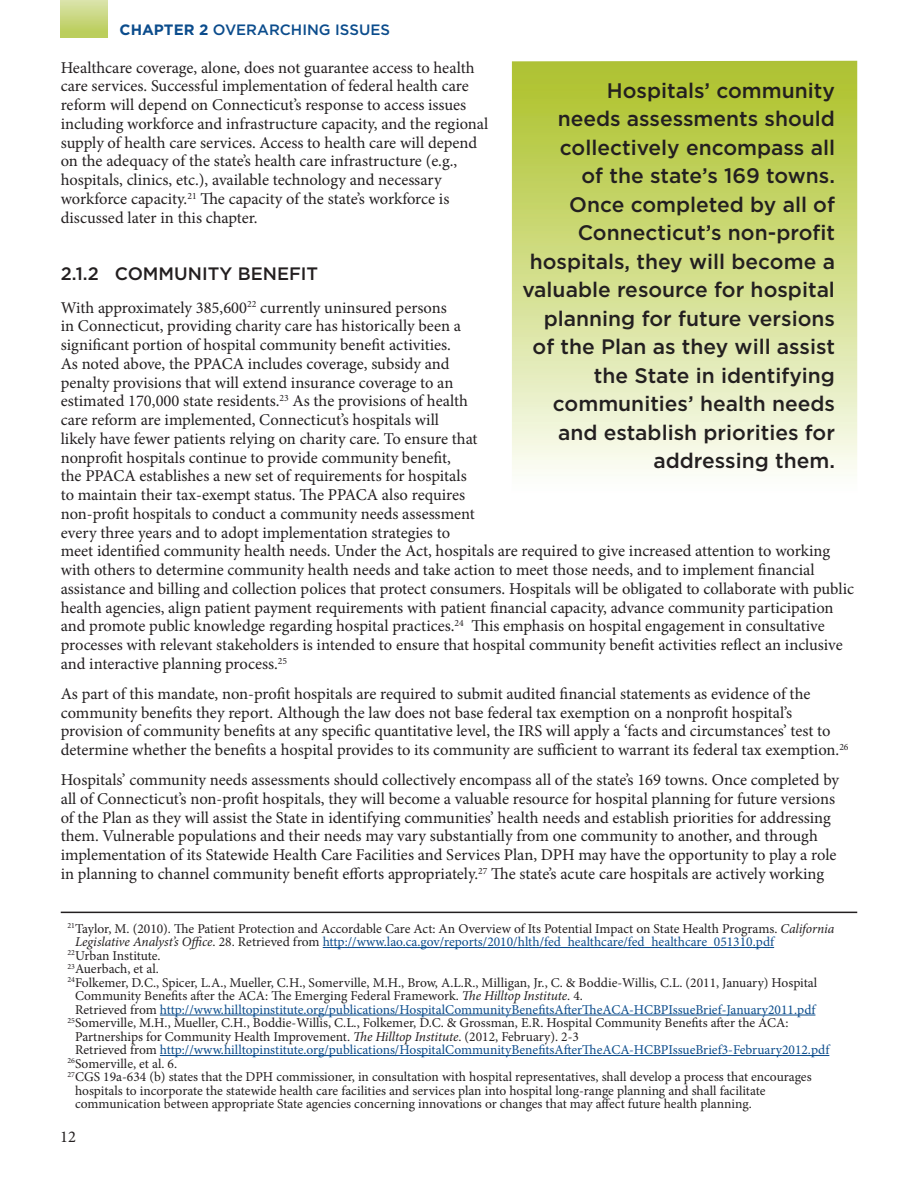
<style>
.page{position:relative;width:918px;height:1188px;background:#fff}
.page>*{position:absolute;margin:0;border:0;box-sizing:border-box;transform-origin:0 0}
.t1{font:500 21px/28.5px "Gotham";color:#231f20;text-align:right}
.t2{font:500 18px "Gotham";color:#231f20}
.t3{font:16.5px/18.8px "Minion Pro";color:#231f20}
.t4{font:500 15px "Gotham";color:#0b4c8c}
.t5{font:13.5px "Minion Pro";color:#231f20}
.t6{font:13.5px "Minion Pro";color:#0b4c8c}
.s1{font-weight:700}
.s2{font-style:italic}
.s3{font-style:italic;color:#231f20}
.s4{color:#231f20}
</style>
<div class="page">
<svg style="left:512px;top:61px;width:345px;height:411px;background:#d1dd89"></svg>
<hr style="left:323px;top:947px;width:451px;height:1px;background:#0b4c8c">
<hr style="left:160px;top:1015px;width:655px;height:1px;background:#0b4c8c">
<hr style="left:160px;top:1055px;width:669px;height:1px;background:#0b4c8c">
<hr style="left:61px;top:912px;width:796px;height:1px;background:#231f20">
<div style="left:60px;top:0;width:48px;height:38px;background:linear-gradient(to bottom,#dae3aa,#b8cc54)"></div>
<p class="t4" style="left:120px;top:21px;width:272px"><span class="s1">CHAPTER 2</span> OVERARCHING ISSUES</p>
<p class="t3" style="left:61px;top:58px;width:429px">Healthcare coverage, alone, does not guarantee access to health care services. Successful implementation of federal health care reform will depend on Connecticut’s response to access issues including workforce and infrastructure capacity, and the regional supply of health care services. Access to health care will depend on the adequacy of the state’s health care infrastructure (e.g., hospitals, clinics, etc.), available technology and necessary workforce capacity.<sup>21</sup> The capacity of the state’s workforce is discussed later in this chapter.</p>
<p class="t1" style="left:522px;top:75px;width:314px">Hospitals’ community<br>needs assessments should collectively encompass all<br>of the state’s 169 towns.<br>Once completed by all of<br>Connecticut’s non-profit hospitals, they will become a valuable resource for hospital planning for future versions of the Plan as they will assist the State in identifying communities’ health needs and establish priorities for addressing them.</p>
<p class="t2" style="left:61px;top:263px;width:259px">2.1.2 COMMUNITY BENEFIT</p>
<p class="t3" style="left:61px;top:298px;width:795px">With approximately 385,600<sup>22</sup> currently uninsured persons<br>in Connecticut, providing charity care has historically been a<br>significant portion of hospital community benefit activities.<br>As noted above, the PPACA includes coverage, subsidy and<br>penalty provisions that will extend insurance coverage to an<br>estimated 170,000 state residents.<sup>23</sup> As the provisions of health<br>care reform are implemented, Connecticut’s hospitals will<br>likely have fewer patients relying on charity care. To ensure that<br>nonprofit hospitals continue to provide community benefit,<br>the PPACA establishes a new set of requirements for hospitals<br>to maintain their tax-exempt status. The PPACA also requires<br>non-profit hospitals to conduct a community needs assessment<br>every three years and to adopt implementation strategies to<br>meet identified community health needs. Under the Act, hospitals are required to give increased attention to working with others to determine community health needs and take action to meet those needs, and to implement financial assistance and billing and collection polices that protect consumers. Hospitals will be obligated to collaborate with public health agencies, align patient payment requirements with patient financial capacity, advance community participation and promote public knowledge regarding hospital practices.<sup>24</sup> This emphasis on hospital engagement in consultative processes with relevant stakeholders is intended to ensure that hospital community benefit activities reflect an inclusive and interactive planning process.<sup>25</sup></p>
<p class="t3" style="left:61px;top:684px;width:789px">As part of this mandate, non-profit hospitals are required to submit audited financial statements as evidence of the community benefits they report. Although the law does not base federal tax exemption on a nonprofit hospital’s provision of community benefits at any specific quantitative level, the IRS will apply a ‘facts and circumstances’ test to determine whether the benefits a hospital provides to its community are sufficient to warrant its federal tax exemption.<sup>26</sup></p>
<p class="t3" style="left:61px;top:771px;width:780px">Hospitals’ community needs assessments should collectively encompass all of the state’s 169 towns. Once completed by all of Connecticut’s non-profit hospitals, they will become a valuable resource for hospital planning for future versions of the Plan as they will assist the State in identifying communities’ health needs and establish priorities for addressing them. Vulnerable populations and their needs may vary substantially from one community to another, and through implementation of its Statewide Health Care Facilities and Services Plan, DPH may have the opportunity to play a role in planning to channel community benefit efforts appropriately.<sup>27</sup> The state’s acute care hospitals are actively working</p>
<p class="t5" style="left:68px;top:919px;width:768px"><sup>21</sup>Taylor, M. (2010). The Patient Protection and Accordable Care Act: An Overview of Its Potential Impact on State Health Programs. <span class="s2">California</span></p>
<p class="t6" style="left:75px;top:933px;width:701px"><span class="s3">Legislative Analyst’s Office</span><span class="s4">. 28. Retrieved from</span> http://www.lao.ca.gov/reports/2010/hlth/fed_healthcare/fed_healthcare_051310.pdf</p>
<p class="t5" style="left:68px;top:946px;width:95px"><sup>22</sup>Urban Institute.</p>
<p class="t5" style="left:68px;top:960px;width:93px"><sup>23</sup>Auerbach, et al.</p>
<p class="t5" style="left:68px;top:973px;width:751px"><sup>24</sup>Folkemer, D.C., Spicer, L.A., Mueller, C.H., Somerville, M.H., Brow, A.L.R., Milligan, Jr., C. &amp; Boddie-Willis, C.L. (2011, January) Hospital</p>
<p class="t5" style="left:75px;top:987px;width:509px">Community Benefits after the ACA: The Emerging Federal Framework. <span class="s2">The Hilltop Institute</span>. 4.</p>
<p class="t6" style="left:75px;top:1000px;width:742px"><span class="s4">Retrieved from</span> http://www.hilltopinstitute.org/publications/HospitalCommunityBenefitsAfterTheACA-HCBPIssueBrief-January2011.pdf</p>
<p class="t5" style="left:68px;top:1014px;width:723px"><sup>25</sup>Somerville, M.H., Mueller, C.H., Boddie-Willis, C.L., Folkemer, D.C. &amp; Grossman, E.R. Hospital Community Benefits after the ACA:</p>
<p class="t5" style="left:75px;top:1027px;width:505px">Partnerships for Community Health Improvement. <span class="s2">The Hilltop Institute</span>. (2012, February). 2-3</p>
<p class="t6" style="left:75px;top:1041px;width:756px"><span class="s4">Retrieved from</span> http://www.hilltopinstitute.org/publications/HospitalCommunityBenefitsAfterTheACA-HCBPIssueBrief3-February2012.pdf</p>
<p class="t5" style="left:68px;top:1054px;width:111px"><sup>26</sup>Somerville, et al. 6.</p>
<p class="t5" style="left:68px;top:1068px;width:746px"><sup>27</sup>CGS 19a-634 (b) states that the DPH commissioner, in consultation with hospital representatives, shall develop a process that encourages</p>
<p class="t5" style="left:75px;top:1081px;width:692px">hospitals to incorporate the statewide health care facilities and services plan into hospital long-range planning and shall facilitate</p>
<p class="t5" style="left:75px;top:1095px;width:678px">communication between appropriate State agencies concerning innovations or changes that may affect future health planning.</p>
<p class="t3" style="left:60px;top:1127px;width:17px">12</p>
</div>
